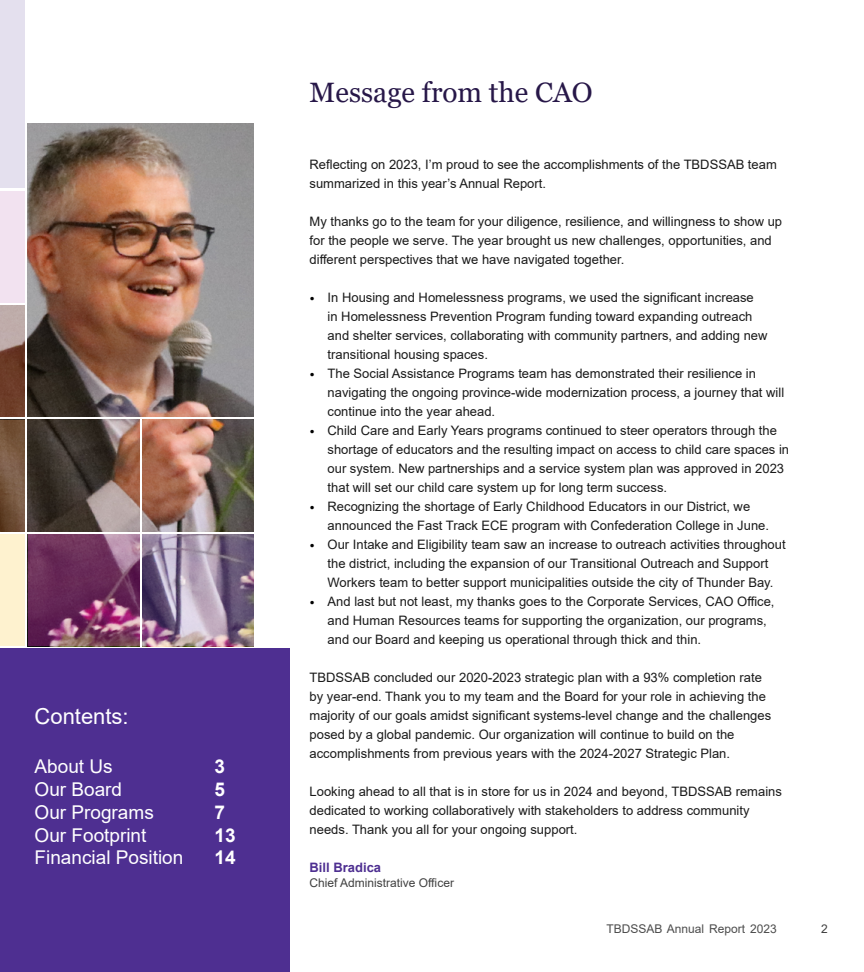
<style>
.page{position:relative;width:864px;height:972px;background:#fff}
.page>*{position:absolute;margin:0;border:0;box-sizing:border-box;transform-origin:0 0}
.Header_-_H1{font:28px "Georgia";color:#271748}
.Header_-_H2{font:22px "Arial";color:#fff}
.t1{font:19px "Arial";color:#fff}
.t2{font:700 19px "Arial";color:#fff}
.t3{font:13px/19px "Arial";color:#1a1a1a}
.t4{font:700 13px "Arial";color:#4e2f91}
.t5{font:12px "Arial";color:#404040}
.t6{font:12px "Arial";color:#4d4d4d}
.s1{font-family:"Calibri";font-size:11px;color:#000}
</style>
<div class="page">
<div style="left:0;top:0;width:25px;height:188px;background:#e4e0ee"></div>
<img style="left:28px;top:124px;width:226px;height:293px">
<img style="left:142px;top:420px;width:112px;height:111px">
<div style="left:0;top:534px;width:25px;height:112px;background:#fef2cf"></div>
<div style="left:0;top:191px;width:25px;height:111px;background:#f2e2f0"></div>
<img style="left:28px;top:420px;width:112px;height:111px">
<svg style="left:0;top:420px;width:25px;height:112px;background:#75553d"></svg>
<img style="left:142px;top:535px;width:112px;height:111px">
<svg style="left:0;top:305px;width:25px;height:112px;background:#8a6557"></svg>
<img style="left:28px;top:534px;width:112px;height:112px">
<div style="left:0;top:649px;width:289px;height:323px;background:#4e2f91"></div>
<h2 class="Header_-_H2" style="left:35px;top:701px;width:96px">Contents:</h2>
<p class="t1" style="left:35px;top:754px;width:80px">About Us</p>
<p class="t2" style="left:215px;top:753px;width:12px">3</p>
<p class="t1" style="left:35px;top:776px;width:89px">Our Board</p>
<p class="t2" style="left:215px;top:776px;width:12px">5</p>
<p class="t1" style="left:35px;top:799px;width:121px">Our Programs</p>
<p class="t2" style="left:215px;top:799px;width:12px">7</p>
<p class="t1" style="left:35px;top:822px;width:113px">Our Footprint</p>
<p class="t2" style="left:215px;top:822px;width:23px">13</p>
<p class="t1" style="left:35px;top:845px;width:150px">Financial Position</p>
<p class="t2" style="left:215px;top:844px;width:23px">14</p>
<h1 class="Header_-_H1" style="left:310px;top:76px;width:285px">Message from the CAO</h1>
<p class="t3" style="left:310px;top:155px;width:469px">Reflecting on 2023, I’m proud to see the accomplishments of the TBDSSAB team summarized in this year’s Annual Report.</p>
<p class="t3" style="left:310px;top:212px;width:474px">My thanks go to the team for your diligence, resilience, and willingness to show up for the people we serve. The year brought us new challenges, opportunities, and different perspectives that we have navigated together.</p>
<p class="t3" style="left:328px;top:288px;width:442px;text-indent:-18px"><span class="s1">•</span> In Housing and Homelessness programs, we used the significant increase<br>in Homelessness Prevention Program funding toward expanding outreach and shelter services, collaborating with community partners, and adding new transitional housing spaces.</p>
<p class="t3" style="left:328px;top:364px;width:458px;text-indent:-18px"><span class="s1">•</span> The Social Assistance Programs team has demonstrated their resilience in navigating the ongoing province-wide modernization process, a journey that will continue into the year ahead.</p>
<p class="t3" style="left:328px;top:421px;width:463px;text-indent:-18px"><span class="s1">•</span> Child Care and Early Years programs continued to steer operators through the shortage of educators and the resulting impact on access to child care spaces in our system. New partnerships and a service system plan was approved in 2023 that will set our child care system up for long term success.</p>
<p class="t3" style="left:328px;top:497px;width:443px;text-indent:-18px"><span class="s1">•</span> Recognizing the shortage of Early Childhood Educators in our District, we announced the Fast Track ECE program with Confederation College in June.</p>
<p class="t3" style="left:310px;top:535px;width:478px;text-align:center"><span class="s1">•</span> Our Intake and Eligibility team saw an increase to outreach activities throughout the district, including the expansion of our Transitional Outreach and Support<br>Workers team to better support municipalities outside the city of Thunder Bay.</p>
<p class="t3" style="left:328px;top:592px;width:448px;text-indent:-18px"><span class="s1">•</span> And last but not least, my thanks goes to the Corporate Services, CAO Office, and Human Resources teams for supporting the organization, our programs, and our Board and keeping us operational through thick and thin.</p>
<p class="t3" style="left:310px;top:668px;width:463px">TBDSSAB concluded our 2020-2023 strategic plan with a 93% completion rate by year-end. Thank you to my team and the Board for your role in achieving the majority of our goals amidst significant systems-level change and the challenges posed by a global pandemic. Our organization will continue to build on the accomplishments from previous years with the 2024-2027 Strategic Plan.</p>
<p class="t3" style="left:310px;top:782px;width:474px">Looking ahead to all that is in store for us in 2024 and beyond, TBDSSAB remains dedicated to working collaboratively with stakeholders to address community needs. Thank you all for your ongoing support.</p>
<p class="t4" style="left:310px;top:858px;width:73px">Bill Bradica</p>
<p class="t5" style="left:310px;top:874px;width:146px">Chief Administrative Officer</p>
<p class="t6" style="left:607px;top:920px;width:172px">TBDSSAB Annual Report 2023</p>
<p class="t5" style="left:821px;top:920px;width:8px">2</p>
</div>
